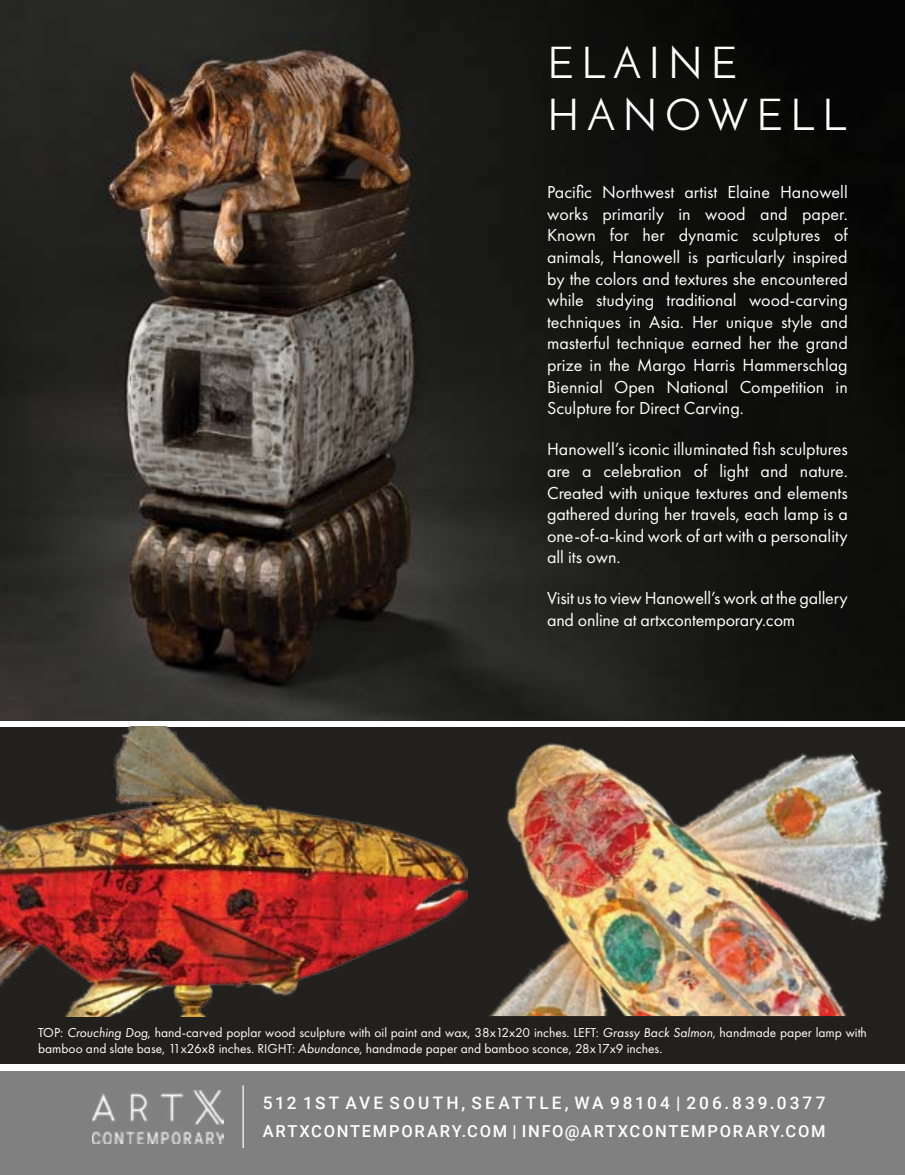
<style>
.page{position:relative;width:905px;height:1175px;background:#fff}
.page>*{position:absolute;margin:0;border:0;box-sizing:border-box;transform-origin:0 0}
.t1{font:43.5px/52.2px "Josefin Sans";letter-spacing:.17em;color:#fff}
.t2{font:18px/21.6px "Futura PT";color:#fff;text-align:justify}
.t3{font:500 17.25px "Roboto";letter-spacing:.18em;color:#fff}
.t4{font:500 16.5px "Roboto";letter-spacing:.105em;color:#fff}
.t5{font:13.5px/16.2px "Futura PT";color:#fff}
.s1{font-style:italic}
</style>
<div class="page">
<div style="left:0;top:727px;width:904px;height:337px;background:#1c1b18"></div>
<div style="left:0;top:1071px;width:904px;height:103px;background:#808080"></div>
<img style="left:0;top:0;width:904px;height:720px">
<img style="left:0;top:726px;width:890px;height:290px">
<hr style="left:242px;top:1085px;width:2px;height:62px;background:#fff">
<img style="left:92px;top:1090px;width:132px;height:53px">
<h1 class="t1" style="left:547px;top:36px;width:301px">ELAINE<br>HANOWELL</h1>
<p class="t2" style="left:547px;top:181px;width:302px">Pacific Northwest artist Elaine Hanowell works primarily in wood and paper.<br>Known for her dynamic sculptures of animals, Hanowell is particularly inspired by the colors and textures she encountered while studying traditional wood-carving techniques in Asia. Her unique style and masterful technique earned her the grand prize in the Margo Harris Hammerschlag Biennial Open National Competition in Sculpture for Direct Carving.</p>
<p class="t2" style="left:547px;top:438px;width:302px">Hanowell’s iconic illuminated fish sculptures are a celebration of light and nature.<br>Created with unique textures and elements gathered during her travels, each lamp is a one-of-a-kind work of art with a personality all its own.</p>
<p class="t2" style="left:547px;top:587px;width:302px">Visit us to view Hanowell’s work at the gallery and online at artxcontemporary.com</p>
<p class="t5" style="left:38px;top:1024px;width:830px">TOP: <span class="s1">Crouching Dog</span>, hand-carved poplar wood sculpture with oil paint and wax, 38x12x20 inches. LEFT: <span class="s1">Grassy Back Salmon</span>, handmade paper lamp with bamboo and slate base, 11x26x8 inches. RIGHT: <span class="s1">Abundance</span>, handmade paper and bamboo sconce, 28x17x9 inches.</p>
<p class="t3" style="left:263px;top:1090px;width:564px">512 1ST AVE SOUTH, SEATTLE, WA 98104 | 206.839.0377</p>
<p class="t4" style="left:263px;top:1119px;width:564px">ARTXCONTEMPORARY.COM | INFO@ARTXCONTEMPORARY.COM</p>
</div>
